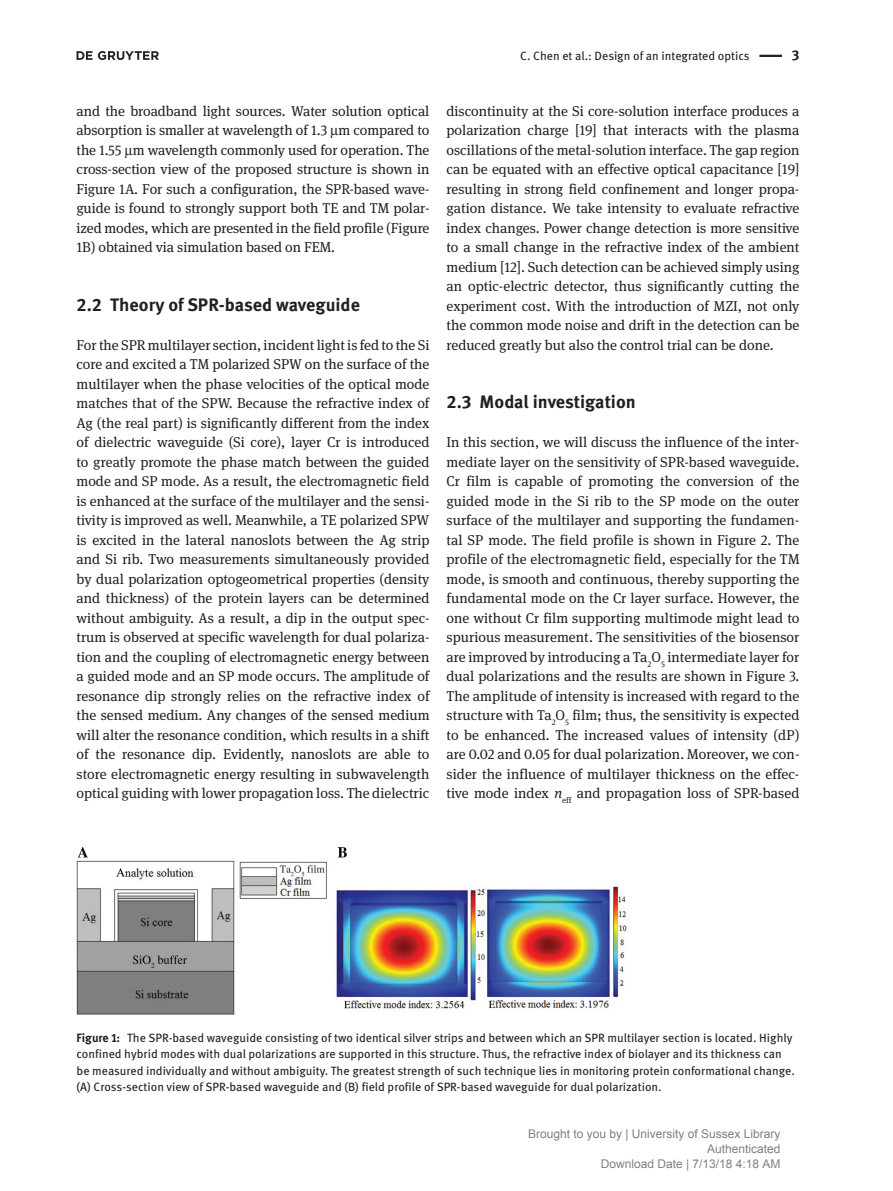
<style>
.page{position:relative;width:893px;height:1191px;background:#fff}
.page>*{position:absolute;margin:0;border:0;box-sizing:border-box;transform-origin:0 0}
.t1{font:700 18px "DG Meta Science";color:#231f20}
.t2{font:14.25px/19.5px "DG Meta Serif Science";color:#231f20;text-align:justify}
.t3{font:700 14.25px "DG Meta Science";color:#231f20}
.t4{font:12px/16.5px "DG Meta Science";color:#231f20}
.t5{font:12px/15px "Arial";color:#808080;text-align:right}
.s1{font-style:italic}
.s2{font-weight:700}
</style>
<div class="page">
<hr style="left:759px;top:55px;width:23px;height:2px;background:#231f20">
<img style="left:77px;top:847px;width:550px;height:168px">
<svg style="left:77px;top:51px;width:82px;height:9px"></svg>
<p class="t4" style="left:520px;top:47px;width:231px">C. Chen et al.: Design of an integrated optics</p>
<p class="t3" style="left:792px;top:44px;width:9px">3</p>
<p class="t2" style="left:77px;top:101px;width:354px">and the broadband light sources. Water solution optical absorption is smaller at wavelength of 1.3 m compared to the 1.55 m wavelength commonly used for operation. The cross-section view of the proposed structure is shown in Figure 1A. For such a configuration, the SPR-based wave&shy;guide is found to strongly support both TE and TM polar&shy;ized modes, which are presented in the field profile (Figure 1B) obtained via simulation based on FEM.</p>
<p class="t1" style="left:77px;top:290px;width:285px">2.2 Theory of SPR-based waveguide</p>
<p class="t2" style="left:77px;top:335px;width:354px">For the SPR multilayer section, incident light is fed to the Si core and excited a TM polarized SPW on the surface of the multilayer when the phase velocities of the optical mode matches that of the SPW. Because the refractive index of Ag (the real part) is significantly different from the index of dielectric waveguide (Si core), layer Cr is introduced to greatly promote the phase match between the guided mode and SP mode. As a result, the electromagnetic field is enhanced at the surface of the multilayer and the sensi&shy;tivity is improved as well. Meanwhile, a TE polarized SPW is excited in the lateral nanoslots between the Ag strip and Si rib. Two measurements simultaneously provided by dual polarization optogeometrical properties (density and thickness) of the protein layers can be determined without ambiguity. As a result, a dip in the output spec&shy;trum is observed at specific wavelength for dual polariza&shy;tion and the coupling of electromagnetic energy between a guided mode and an SP mode occurs. The amplitude of resonance dip strongly relies on the refractive index of the sensed medium. Any changes of the sensed medium will alter the resonance condition, which results in a shift of the resonance dip. Evidently, nanoslots are able to store electromagnetic energy resulting in subwavelength optical guiding with lower propagation loss. The dielectric</p>
<p class="t2" style="left:446px;top:101px;width:354px">discontinuity at the Si core-solution interface produces a polarization charge [19] that interacts with the plasma oscillations of the metal-solution interface. The gap region can be equated with an effective optical capacitance [19] resulting in strong field confinement and longer propa&shy;gation distance. We take intensity to evaluate refractive index changes. Power change detection is more sensitive to a small change in the refractive index of the ambient medium [12]. Such detection can be achieved simply using an optic-electric detector, thus significantly cutting the experiment cost. With the introduction of MZI, not only the common mode noise and drift in the detection can be reduced greatly but also the control trial can be done.</p>
<p class="t1" style="left:446px;top:387px;width:191px">2.3 Modal investigation</p>
<p class="t2" style="left:446px;top:432px;width:354px">In this section, we will discuss the influence of the inter&shy;mediate layer on the sensitivity of SPR-based waveguide.<br>Cr film is capable of promoting the conversion of the guided mode in the Si rib to the SP mode on the outer surface of the multilayer and supporting the fundamen&shy;tal SP mode. The field profile is shown in Figure 2. The profile of the electromagnetic field, especially for the TM mode, is smooth and continuous, thereby supporting the fundamental mode on the Cr layer surface. However, the one without Cr film supporting multimode might lead to spurious measurement. The sensitivities of the biosensor are improved by introducing a Ta<sub>2</sub>O<sub>5</sub> intermediate layer for dual polarizations and the results are shown in Figure 3.<br>The amplitude of intensity is increased with regard to the structure with Ta<sub>2</sub>O<sub>5</sub> film; thus, the sensitivity is expected to be enhanced. The increased values of intensity (dP) are 0.02 and 0.05 for dual polarization. Moreover, we con&shy;sider the influence of multilayer thickness on the effec&shy;tive mode index <span class="s1">n</span><sub>eff</sub> and propagation loss of SPR-based</p>
<p class="t4" style="left:77px;top:1028px;width:720px"><span class="s2">Figure 1:</span> The SPR-based waveguide consisting of two identical silver strips and between which an SPR multilayer section is located. Highly confined hybrid modes with dual polarizations are supported in this structure. Thus, the refractive index of biolayer and its thickness can be measured individually and without ambiguity. The greatest strength of such technique lies in monitoring protein conformational change. (A) Cross-section view of SPR-based waveguide and (B) field profile of SPR-based waveguide for dual polarization.</p>
<p class="t5" style="left:528px;top:1127px;width:254px">Brought to you by | University of Sussex Library<br>Authenticated<br>Download Date | 7/13/18 4:18 AM</p>
</div>
